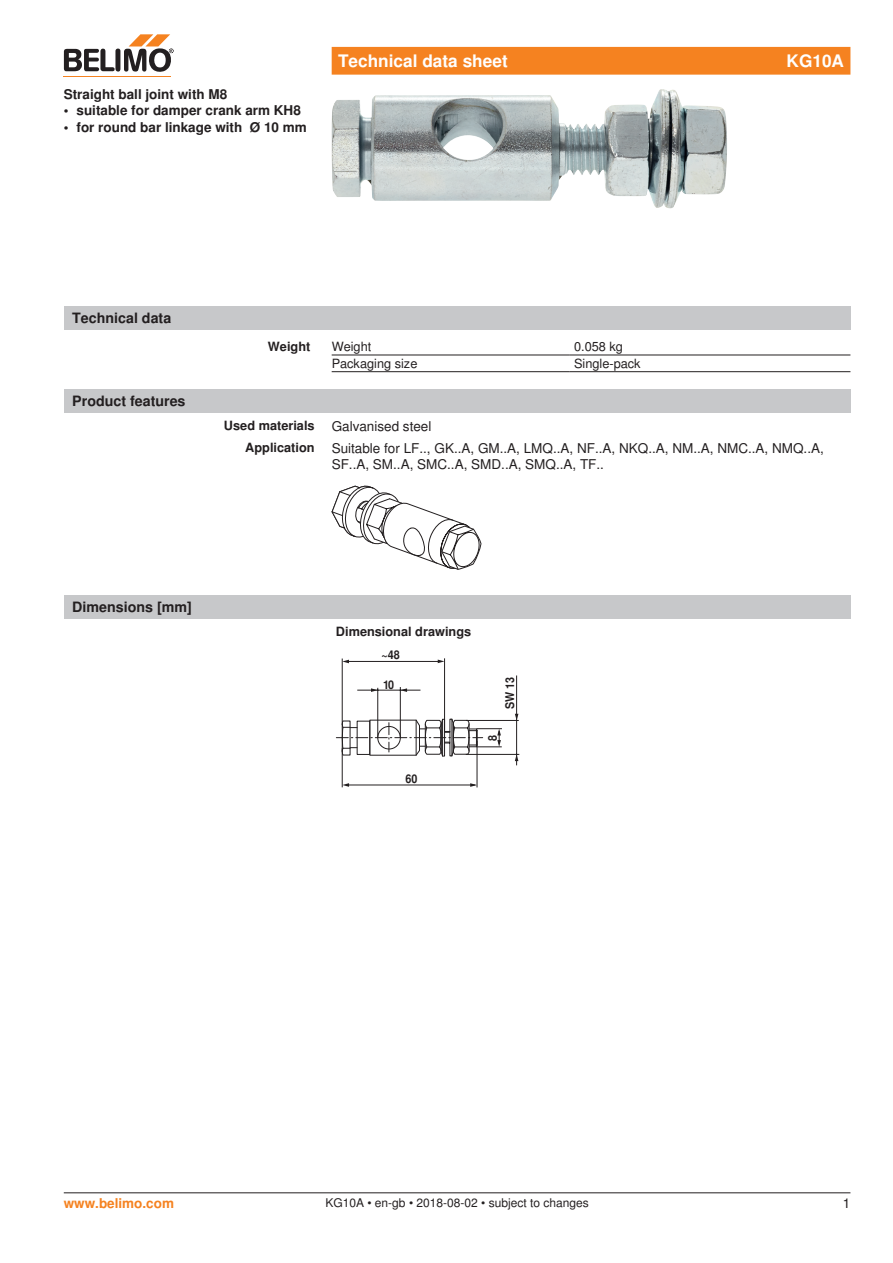
<style>
.page{position:relative;width:893px;height:1263px;background:#fff}
.page>*{position:absolute;margin:0;border:0;box-sizing:border-box;transform-origin:0 0}
.Rechtsbündig{font:700 17.25px "Nimbus Sans BEL";color:#fff}
.t1{font:700 14.25px "Nimbus Sans BEL";color:#231f20}
.Rechtsbündig_Footer{font:13.5px/16.2px "Nimbus Sans BEL";color:#231f20}
.Bulletpoints{font:700 13.5px "Nimbus Sans BEL";color:#231f20}
.Einleitungstext{font:700 13.5px "Nimbus Sans BEL";color:#231f20}
.t2{font:700 13.5px "Nimbus Sans BEL";color:#f58220}
.Rechtsbündig-2{font:700 12.75px "Nimbus Sans BEL";color:#231f20}
.Tabellentext_Technis{font:12.75px "Nimbus Sans BEL";color:#231f20}
.Tabellentext_1mm_Ein{font:12.75px "Nimbus Sans BEL";color:#231f20}
.Footer_EU_center{font:12px "Nimbus Sans BEL";color:#231f20}
.t3{font:700 12px "Nimbus Sans BEL";color:#231f20;scale:.9 1}
</style>
<div class="page">
<hr style="left:64px;top:76px;width:107px;height:1px;background:#f58220">
<svg style="left:64px;top:34px;width:110px;height:38px"></svg>
<div style="left:332px;top:47px;width:518px;height:28px;background:#f58220"></div>
<img style="left:332px;top:91px;width:395px;height:118px">
<div style="left:64px;top:306px;width:786px;height:24px;background:#c7c8ca"></div>
<hr style="left:332px;top:355px;width:238px;height:1px;background:#231f20">
<hr style="left:570px;top:355px;width:280px;height:1px;background:#231f20">
<hr style="left:332px;top:371px;width:238px;height:1px;background:#231f20">
<hr style="left:570px;top:371px;width:280px;height:1px;background:#231f20">
<div style="left:64px;top:389px;width:786px;height:23px;background:#c7c8ca"></div>
<svg style="left:332px;top:486px;width:149px;height:84px"></svg>
<div style="left:64px;top:595px;width:786px;height:24px;background:#c7c8ca"></div>
<hr style="left:357px;top:690px;width:63px;height:1px;background:#231f20">
<hr style="left:400px;top:687px;width:1px;height:51px;background:#231f20">
<hr style="left:377px;top:688px;width:1px;height:50px;background:#231f20">
<hr style="left:347px;top:661px;width:94px;height:1px;background:#231f20">
<hr style="left:444px;top:658px;width:1px;height:72px;background:#231f20">
<hr style="left:342px;top:658px;width:1px;height:66px;background:#231f20">
<hr style="left:347px;top:785px;width:128px;height:1px;background:#231f20">
<hr style="left:477px;top:741px;width:1px;height:46px;background:#231f20">
<hr style="left:342px;top:748px;width:1px;height:39px;background:#231f20">
<svg style="left:438px;top:659px;width:6px;height:4px"></svg>
<svg style="left:342px;top:660px;width:7px;height:3px"></svg>
<svg style="left:371px;top:688px;width:7px;height:4px"></svg>
<svg style="left:400px;top:688px;width:7px;height:4px"></svg>
<svg style="left:470px;top:783px;width:7px;height:4px"></svg>
<svg style="left:342px;top:783px;width:7px;height:4px"></svg>
<hr style="left:516px;top:675px;width:1px;height:90px;background:#231f20">
<hr style="left:466px;top:754px;width:53px;height:1px;background:#231f20">
<hr style="left:466px;top:720px;width:53px;height:1px;background:#231f20">
<svg style="left:336px;top:718px;width:166px;height:39px"></svg>
<hr style="left:64px;top:1192px;width:786px;height:1px;background:#231f20">
<p class="Einleitungstext" style="left:64px;top:86px;width:165px">Straight ball joint with M8</p>
<p class="Bulletpoints" style="left:64px;top:103px;width:239px">• suitable for damper crank arm KH8</p>
<p class="Bulletpoints" style="left:64px;top:119px;width:245px">• for round bar linkage with Ø 10 mm</p>
<p class="Rechtsbündig" style="left:338px;top:51px;width:171px">Technical data sheet</p>
<p class="Rechtsbündig" style="left:787px;top:51px;width:59px">KG10A</p>
<p class="t1" style="left:72px;top:310px;width:100px">Technical data</p>
<p class="t1" style="left:72px;top:392px;width:115px">Product features</p>
<p class="Rechtsbündig-2" style="left:268px;top:338px;width:44px">Weight</p>
<p class="Tabellentext_Technis" style="left:332px;top:338px;width:41px">Weight</p>
<p class="Tabellentext_1mm_Ein" style="left:574px;top:338px;width:50px">0.058 kg</p>
<p class="Tabellentext_Technis" style="left:332px;top:355px;width:87px">Packaging size</p>
<p class="Tabellentext_1mm_Ein" style="left:574px;top:355px;width:68px">Single-pack</p>
<p class="Rechtsbündig-2" style="left:224px;top:418px;width:92px">Used materials</p>
<p class="Rechtsbündig_Footer" style="left:332px;top:418px;width:101px">Galvanised steel</p>
<p class="Rechtsbündig-2" style="left:245px;top:440px;width:71px">Application</p>
<p class="Rechtsbündig_Footer" style="left:332px;top:440px;width:494px">Suitable for LF.., GK..A, GM..A, LMQ..A, NF..A, NKQ..A, NM..A, NMC..A, NMQ..A,<br>SF..A, SM..A, SMC..A, SMD..A, SMQ..A, TF..</p>
<p class="t1" style="left:72px;top:599px;width:121px">Dimensions [mm]</p>
<p class="Rechtsbündig-2" style="left:336px;top:624px;width:137px">Dimensional drawings</p>
<p class="t3" style="left:382px;top:648px;width:22px">~48</p>
<p class="t3" style="left:383px;top:677px;width:14px">10</p>
<p class="t3" style="left:406px;top:771px;width:15px">60</p>
<p class="t3" style="left:503px;top:709px;width:38px;rotate:-90deg">SW 13</p>
<p class="t3" style="left:485px;top:741px;width:8px;rotate:-90deg">8</p>
<p class="t2" style="left:64px;top:1195px;width:112px">www.belimo.com</p>
<p class="Footer_EU_center" style="left:325px;top:1196px;width:265px">KG10A • en-gb • 2018-08-02 • subject to changes</p>
<p class="Rechtsbündig_Footer" style="left:843px;top:1196px;width:9px">1</p>
</div>
